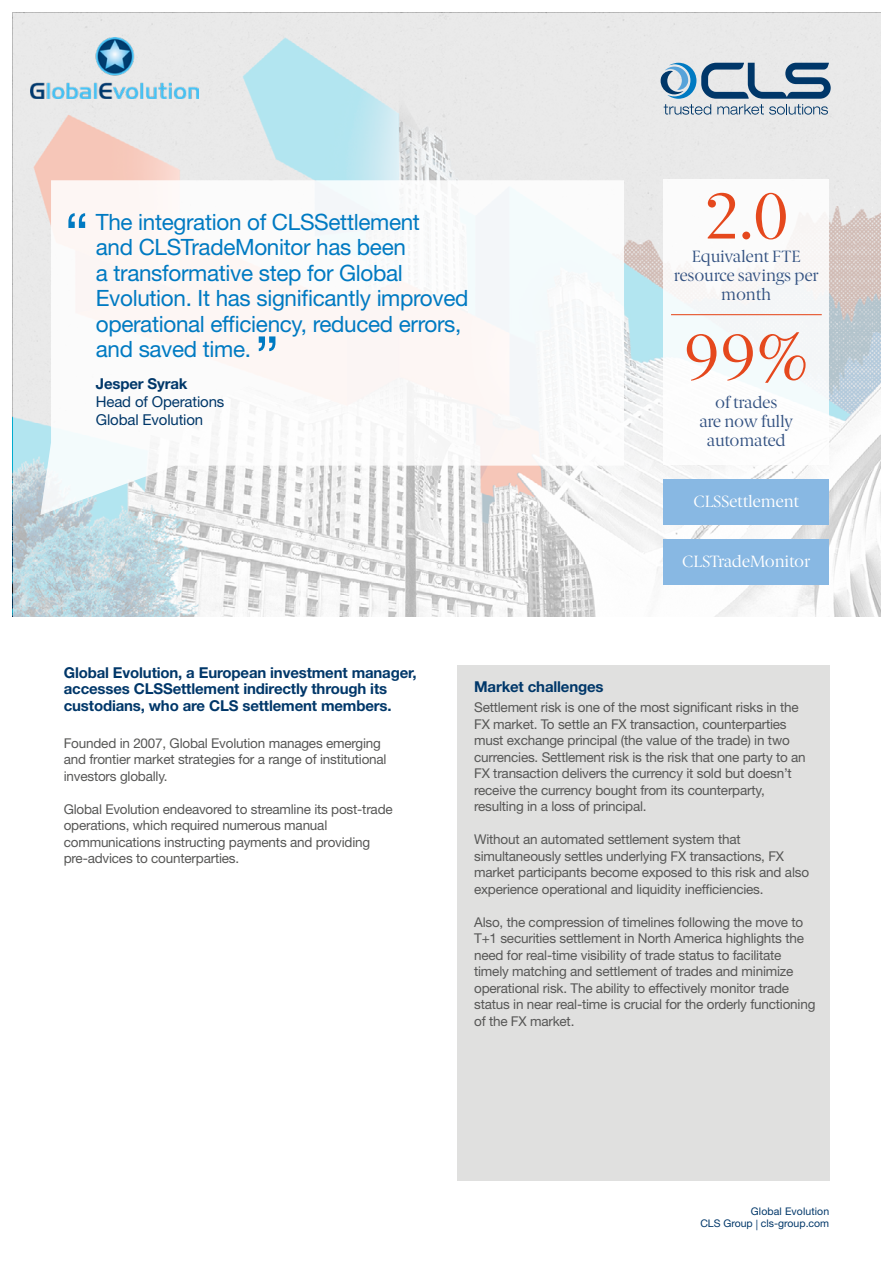
<style>
.page{position:relative;width:893px;height:1263px;background:#fff}
.page>*{position:absolute;margin:0;border:0;box-sizing:border-box;transform-origin:0 0}
.t1{font:64.95px/141.1px "Berlingske Serif";color:#e5481d;text-align:center}
.t2{font:57px "Helvetica Neue LT Std";color:#007ac2}
.t3{font:22.5px/25.5px "Helvetica Neue LT Std";letter-spacing:-.015em;color:#007ac2}
.t4{font:16.35px/19px "Berlingske Serif";letter-spacing:-.01em;color:#325181;text-align:center}
.t5{font:16.35px "Berlingske Serif";letter-spacing:-.01em;color:#fff}
.t6{font:700 15px/16.5px "Helvetica Neue LT Std";letter-spacing:-.01em;color:#003769}
.t7{font:15px/18px "Helvetica Neue LT Std";letter-spacing:-.01em;color:#003769}
.t8{font:13.5px/16.5px "Helvetica Neue LT Std";letter-spacing:-.015em;color:#575756}
.t9{font:10.5px/12px "Helvetica Neue LT Std";color:#003769;text-align:right}
</style>
<div class="page">
<svg style="left:13px;top:13px;width:867px;height:604px;fill:#e9e9e9"></svg>
<div style="left:457px;top:665px;width:372px;height:516px;background:#e0e0df"></div>
<svg style="left:661px;top:63px;width:170px;height:52px;background:#9aafc1"></svg>
<svg style="left:40px;top:180px;width:584px;height:335px"></svg>
<div style="left:663px;top:179px;width:166px;height:286px;background:#fff"></div>
<hr style="left:671px;top:314px;width:151px;height:1px;background:#e5481d">
<div style="left:663px;top:539px;width:166px;height:46px;background:#88b8e3"></div>
<div style="left:663px;top:479px;width:166px;height:45px;background:#88b8e3"></div>
<img style="left:31px;top:37px;width:167px;height:61px">
<h2 class="t2" style="left:65px;top:200px;width:26px">“</h2>
<h3 class="t3" style="left:96px;top:208px;width:374px">The integration of CLSSettlement<br>and CLSTradeMonitor has been<br>a transformative step for Global<br>Evolution. It has significantly improved operational efficiency, reduced errors, and saved time.</h3>
<h2 class="t2" style="left:255px;top:323px;width:26px">”</h2>
<p class="t6" style="left:96px;top:375px;width:93px">Jesper Syrak</p>
<p class="t7" style="left:96px;top:392px;width:130px">Head of Operations<br>Global Evolution</p>
<h1 class="t1" style="left:683px;top:145px;width:128px">2.0<br>99%</h1>
<p class="t4" style="left:674px;top:247px;width:146px">Equivalent FTE resource savings per month</p>
<p class="t4" style="left:699px;top:393px;width:95px">of trades<br>are now fully automated</p>
<p class="t5" style="left:693px;top:490px;width:107px">CLSSettlement</p>
<p class="t5" style="left:682px;top:551px;width:129px">CLSTradeMonitor</p>
<p class="t6" style="left:64px;top:664px;width:354px">Global Evolution, a European investment manager, accesses CLSSettlement indirectly through its custodians, who are CLS settlement members.</p>
<p class="t8" style="left:64px;top:734px;width:324px">Founded in 2007, Global Evolution manages emerging and frontier market strategies for a range of institutional investors globally.</p>
<p class="t8" style="left:64px;top:800px;width:330px">Global Evolution endeavored to streamline its post-trade operations, which required numerous manual communications instructing payments and providing pre-advices to counterparties.</p>
<p class="t6" style="left:474px;top:678px;width:131px">Market challenges</p>
<p class="t8" style="left:474px;top:699px;width:333px">Settlement risk is one of the most significant risks in the FX market. To settle an FX transaction, counterparties must exchange principal (the value of the trade) in two currencies. Settlement risk is the risk that one party to an FX transaction delivers the currency it sold but doesn’t receive the currency bought from its counterparty, resulting in a loss of principal.</p>
<p class="t8" style="left:474px;top:831px;width:336px">Without an automated settlement system that simultaneously settles underlying FX transactions, FX market participants become exposed to this risk and also experience operational and liquidity inefficiencies.</p>
<p class="t8" style="left:474px;top:914px;width:343px">Also, the compression of timelines following the move to T+1 securities settlement in North America highlights the need for real-time visibility of trade status to facilitate timely matching and settlement of trades and minimize operational risk. The ability to effectively monitor trade status in near real-time is crucial for the orderly functioning of the FX market.</p>
<p class="t9" style="left:700px;top:1205px;width:130px">Global Evolution<br>CLS Group | cls-group.com</p>
</div>
